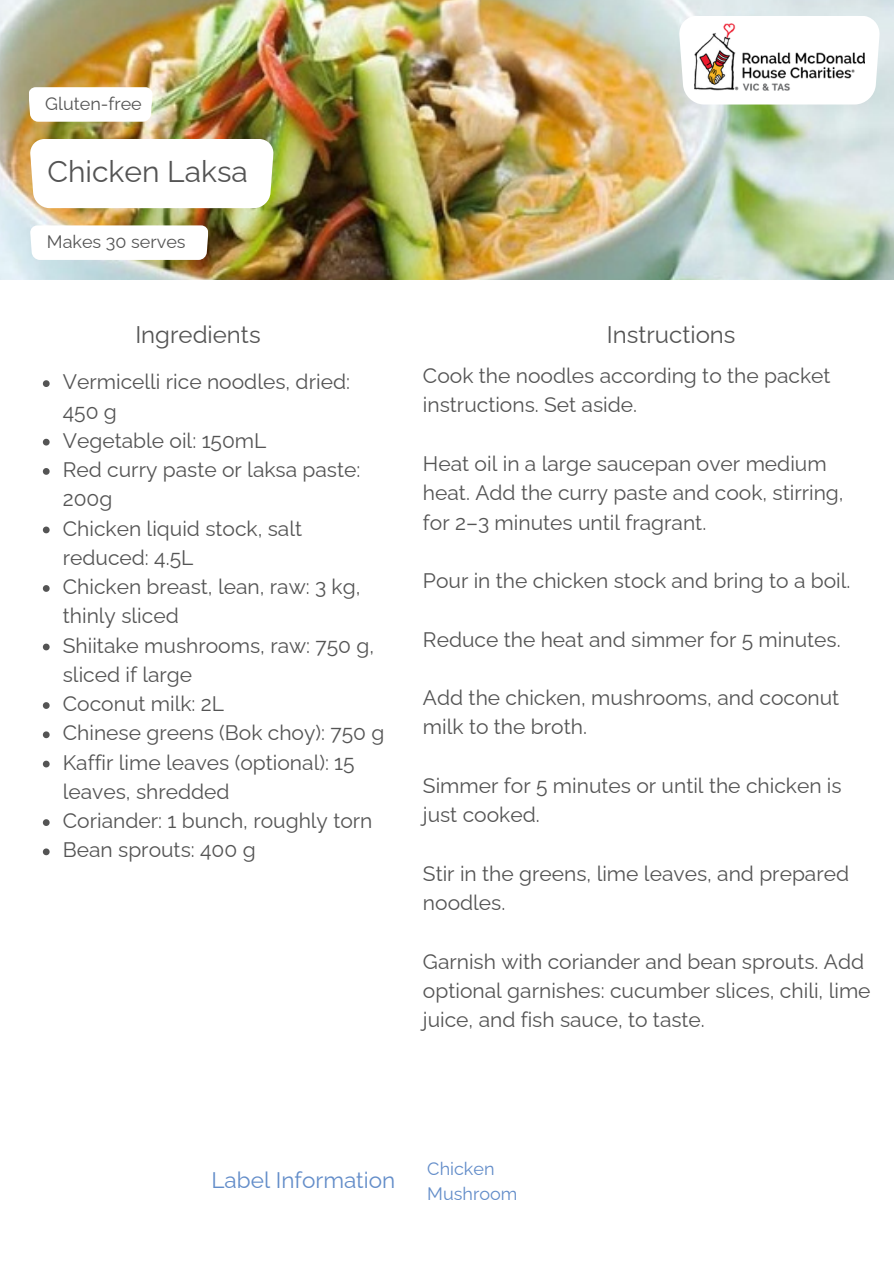
<style>
.page{position:relative;width:894px;height:1264px;background:#fff}
.page>*{position:absolute;margin:0;border:0;box-sizing:border-box;transform-origin:0 0}
.t1{font:30px "Raleway";color:#545454}
.t2{font:24px "Raleway";color:#545454}
.t3{font:22.5px "Raleway";color:#638dc9}
.t4{font:21px/29.2px "Raleway";color:#545454}
.t5{font:18px "Raleway";color:#545454}
.t6{font:18px "Raleway";color:#638dc9}
</style>
<div class="page">
<img style="left:0;top:0;width:893px;height:280px">
<svg style="left:30px;top:139px;width:243px;height:69px"></svg>
<svg style="left:679px;top:16px;width:200px;height:88px"></svg>
<img style="left:694px;top:23px;width:170px;height:68px">
<svg style="left:30px;top:225px;width:178px;height:35px"></svg>
<svg style="left:43px;top:380px;width:7px;height:7px"></svg>
<svg style="left:43px;top:439px;width:7px;height:6px"></svg>
<svg style="left:43px;top:468px;width:7px;height:7px"></svg>
<svg style="left:43px;top:526px;width:7px;height:7px"></svg>
<svg style="left:43px;top:585px;width:7px;height:7px"></svg>
<svg style="left:43px;top:643px;width:7px;height:7px"></svg>
<svg style="left:43px;top:702px;width:7px;height:7px"></svg>
<svg style="left:43px;top:731px;width:7px;height:7px"></svg>
<svg style="left:43px;top:760px;width:7px;height:7px"></svg>
<svg style="left:43px;top:819px;width:7px;height:7px"></svg>
<svg style="left:43px;top:848px;width:7px;height:7px"></svg>
<svg style="left:29px;top:87px;width:123px;height:35px"></svg>
<h2 class="t5" style="left:45px;top:93px;width:98px">Gluten-free</h2>
<p class="t1" style="left:47px;top:153px;width:202px">Chicken Laksa</p>
<h1 class="t5" style="left:47px;top:231px;width:140px">Makes 30 serves</h1>
<p class="t2" style="left:135px;top:320px;width:127px">Ingredients</p>
<p class="t2" style="left:606px;top:320px;width:130px">Instructions</p>
<p class="t4" style="left:63px;top:367px;width:288px">Vermicelli rice noodles, dried:<br>450 g</p>
<p class="t4" style="left:63px;top:426px;width:205px">Vegetable oil: 150mL</p>
<p class="t4" style="left:63px;top:455px;width:299px">Red curry paste or laksa paste:<br>200g</p>
<p class="t4" style="left:63px;top:513px;width:241px">Chicken liquid stock, salt reduced: 4.5L</p>
<p class="t4" style="left:63px;top:572px;width:299px">Chicken breast, lean, raw: 3 kg, thinly sliced</p>
<h2 class="t4" style="left:63px;top:630px;width:313px">Shiitake mushrooms, raw: 750 g, sliced if large</h2>
<h3 class="t4" style="left:63px;top:689px;width:163px">Coconut milk: 2L</h3>
<h3 class="t4" style="left:63px;top:718px;width:323px">Chinese greens (Bok choy): 750 g</h3>
<h3 class="t4" style="left:63px;top:747px;width:293px">Kaffir lime leaves (optional): 15 leaves, shredded</h3>
<h3 class="t4" style="left:63px;top:806px;width:311px">Coriander: 1 bunch, roughly torn</h3>
<h3 class="t4" style="left:63px;top:835px;width:194px">Bean sprouts: 400 g</h3>
<p class="t4" style="left:423px;top:361px;width:409px">Cook the noodles according to the packet instructions. Set aside.</p>
<h2 class="t4" style="left:423px;top:449px;width:422px">Heat oil in a large saucepan over medium heat. Add the curry paste and cook, stirring, for 2–3 minutes until fragrant.</h2>
<p class="t4" style="left:423px;top:566px;width:429px">Pour in the chicken stock and bring to a boil.</p>
<p class="t4" style="left:423px;top:624px;width:419px">Reduce the heat and simmer for 5 minutes.</p>
<p class="t4" style="left:423px;top:683px;width:418px">Add the chicken, mushrooms, and coconut milk to the broth.</p>
<p class="t4" style="left:423px;top:770px;width:420px">Simmer for 5 minutes or until the chicken is just cooked.</p>
<p class="t4" style="left:423px;top:858px;width:427px">Stir in the greens, lime leaves, and prepared noodles.</p>
<p class="t4" style="left:423px;top:946px;width:449px">Garnish with coriander and bean sprouts. Add optional garnishes: cucumber slices, chili, lime juice, and fish sauce, to taste.</p>
<h3 class="t3" style="left:211px;top:1167px;width:185px">Label Information</h3>
<h3 class="t6" style="left:427px;top:1157px;width:69px">Chicken</h3>
<h3 class="t6" style="left:427px;top:1182px;width:91px">Mushroom</h3>
</div>
